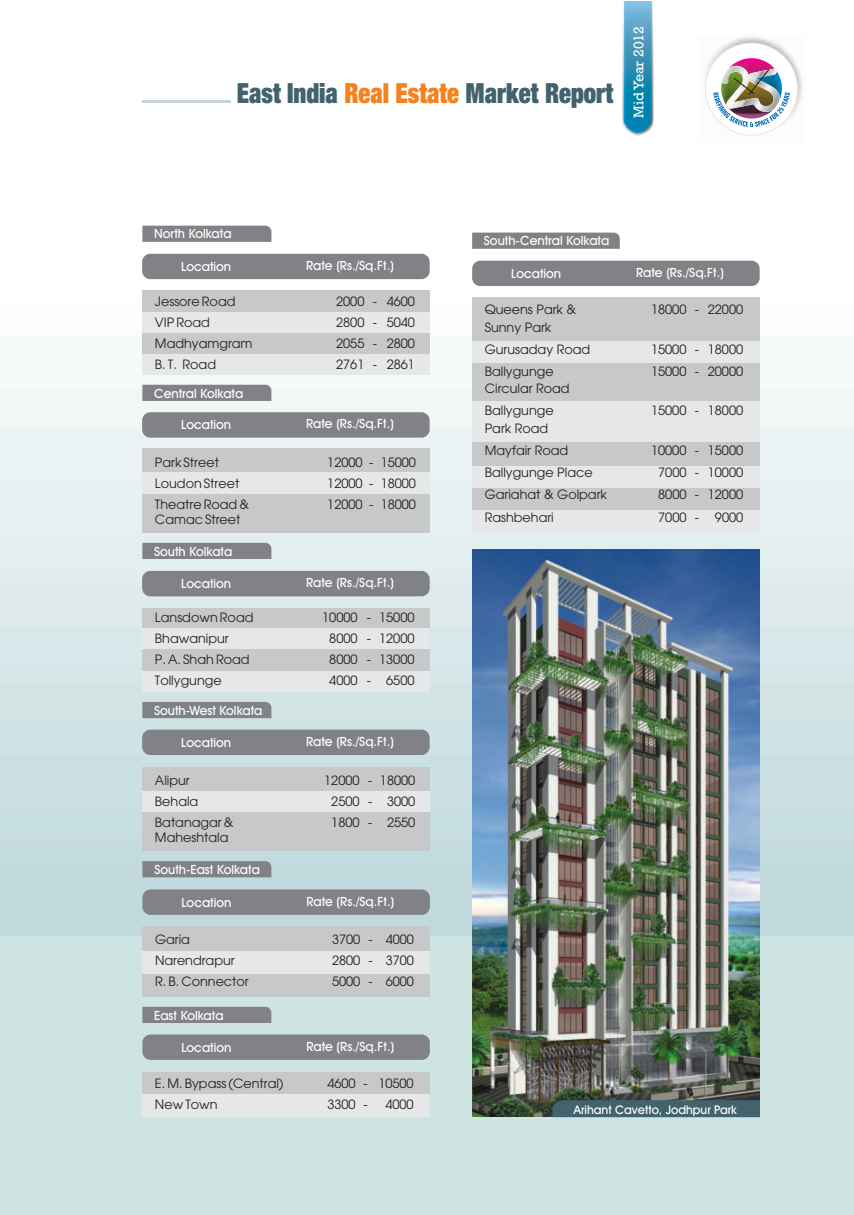
<style>
.page{position:relative;width:854px;height:1215px;background:#fff}
.page>*{position:absolute;margin:0;border:0;box-sizing:border-box;transform-origin:0 0}
.t1{font:27.75px "Helvetica Neue LT107 X Blk Cn";color:#42636e;scale:.89 1}
.t2{font:14.25px "Rockwell";color:#fff}
.t3{font:12.75px/22.2px "ITC Avant Garde Gothic";color:#231f20}
.t4{font:12.75px "Avant Garde Md BT";color:#fff}
.t5{font:12px "Avant Garde Md BT";color:#fff}
.s1{color:#f58220}
</style>
<div class="page">
<div style="left:0;top:936px;width:853px;height:279px;background:#cee4e3"></div>
<img style="left:0;top:281px;width:853px;height:655px">
<div style="left:142px;top:254px;width:287px;height:25px;background:#808285;border-radius:8px"></div>
<div style="left:142px;top:291px;width:287px;height:21px;background:#c7c8ca"></div>
<div style="left:142px;top:312px;width:287px;height:21px;background:#e6e7e9"></div>
<div style="left:142px;top:333px;width:287px;height:21px;background:#c7c8ca"></div>
<div style="left:142px;top:354px;width:287px;height:21px;background:#e6e7e9"></div>
<svg style="left:142px;top:226px;width:129px;height:16px;background:#818386"></svg>
<div style="left:472px;top:261px;width:287px;height:25px;background:#808285;border-radius:8px"></div>
<div style="left:472px;top:298px;width:287px;height:43px;background:#c7c8ca"></div>
<div style="left:472px;top:341px;width:287px;height:22px;background:#e6e7e9"></div>
<div style="left:472px;top:363px;width:287px;height:39px;background:#c7c8ca"></div>
<div style="left:472px;top:402px;width:287px;height:40px;background:#e6e7e9"></div>
<div style="left:472px;top:442px;width:287px;height:24px;background:#c7c8ca"></div>
<div style="left:472px;top:466px;width:287px;height:22px;background:#e6e7e9"></div>
<div style="left:472px;top:488px;width:287px;height:22px;background:#c7c8ca"></div>
<div style="left:472px;top:510px;width:287px;height:22px;background:#e6e7e9"></div>
<svg style="left:472px;top:233px;width:147px;height:16px;background:#818386"></svg>
<img style="left:622px;top:1px;width:32px;height:134px">
<img style="left:624px;top:1px;width:28px;height:131px">
<hr style="left:142px;top:101px;width:89px;height:2px;background:#c4d3dd">
<img style="left:705px;top:37px;width:98px;height:99px">
<div style="left:705px;top:43px;width:92px;height:92px;background:#fff;border:1px solid #e6e7e9;border-radius:50%"></div>
<img style="left:713px;top:57px;width:76px;height:70px">
<div style="left:142px;top:449px;width:287px;height:24px;background:#c7c8ca"></div>
<div style="left:142px;top:473px;width:287px;height:21px;background:#e6e7e9"></div>
<div style="left:142px;top:494px;width:287px;height:39px;background:#c7c8ca"></div>
<div style="left:142px;top:385px;width:129px;height:16px;background:#808285"></div>
<div style="left:142px;top:412px;width:287px;height:26px;background:#808285;border-radius:8px"></div>
<div style="left:142px;top:927px;width:288px;height:25px;background:#c7c8ca"></div>
<div style="left:142px;top:952px;width:288px;height:22px;background:#e6e7e9"></div>
<div style="left:142px;top:974px;width:288px;height:23px;background:#c7c8ca"></div>
<svg style="left:142px;top:861px;width:129px;height:16px;background:#808386"></svg>
<div style="left:142px;top:889px;width:288px;height:26px;background:#808285;border-radius:8px"></div>
<div style="left:142px;top:1072px;width:288px;height:23px;background:#c7c8ca"></div>
<div style="left:142px;top:1095px;width:288px;height:22px;background:#e6e7e9"></div>
<div style="left:142px;top:1007px;width:129px;height:16px;background:#808285"></div>
<div style="left:142px;top:1035px;width:288px;height:25px;background:#808285;border-radius:8px"></div>
<div style="left:142px;top:608px;width:287px;height:20px;background:#c7c8ca"></div>
<div style="left:142px;top:628px;width:287px;height:22px;background:#e6e7e9"></div>
<div style="left:142px;top:650px;width:287px;height:21px;background:#c7c8ca"></div>
<div style="left:142px;top:671px;width:287px;height:21px;background:#e6e7e9"></div>
<div style="left:142px;top:543px;width:129px;height:16px;background:#808285"></div>
<div style="left:142px;top:571px;width:287px;height:25px;background:#808285;border-radius:8px"></div>
<div style="left:142px;top:767px;width:287px;height:25px;background:#c7c8ca"></div>
<div style="left:142px;top:792px;width:287px;height:21px;background:#e6e7e9"></div>
<div style="left:142px;top:813px;width:287px;height:38px;background:#c7c8ca"></div>
<div style="left:142px;top:702px;width:129px;height:16px;background:#808285"></div>
<div style="left:142px;top:730px;width:287px;height:25px;background:#808285;border-radius:8px"></div>
<img style="left:472px;top:550px;width:287px;height:567px">
<div style="left:552px;top:1100px;width:208px;height:17px;background:#42636e"></div>
<h1 class="t1" style="left:237px;top:75px;width:424px">East India <span class="s1">Real Estate</span> Market Report</h1>
<p class="t2" style="left:633px;top:118px;width:93px;rotate:-90deg">MidYear 2012</p>
<p class="t4" style="left:154px;top:229px;width:79px">North Kolkata</p>
<p class="t4" style="left:484px;top:236px;width:127px">South-Central Kolkata</p>
<p class="t4" style="left:181px;top:261px;width:52px">Location</p>
<p class="t4" style="left:306px;top:260px;width:89px">Rate (Rs./Sq.Ft.)</p>
<p class="t3" style="left:155px;top:291px;width:82px">Jessore Road</p>
<p class="t3" style="left:336px;top:291px;width:80px">2000 - 4600</p>
<p class="t3" style="left:155px;top:312px;width:57px">VIP Road</p>
<p class="t3" style="left:336px;top:312px;width:80px">2800 - 5040</p>
<p class="t3" style="left:155px;top:333px;width:99px">Madhyamgram</p>
<p class="t3" style="left:336px;top:333px;width:80px">2055 - 2800</p>
<p class="t3" style="left:155px;top:354px;width:63px">B. T. Road</p>
<p class="t3" style="left:336px;top:354px;width:80px">2761 - 2861</p>
<p class="t4" style="left:154px;top:388px;width:91px">Central Kolkata</p>
<p class="t4" style="left:181px;top:420px;width:52px">Location</p>
<p class="t4" style="left:306px;top:419px;width:89px">Rate (Rs./Sq.Ft.)</p>
<p class="t3" style="left:155px;top:452px;width:66px">Park Street</p>
<p class="t3" style="left:327px;top:452px;width:90px">12000 - 15000</p>
<p class="t3" style="left:155px;top:473px;width:86px">Loudon Street</p>
<p class="t3" style="left:327px;top:473px;width:90px">12000 - 18000</p>
<p class="t3" style="left:155px;top:494px;width:96px">Theatre Road &amp;</p>
<p class="t3" style="left:327px;top:494px;width:90px">12000 - 18000</p>
<p class="t3" style="left:155px;top:509px;width:87px">Camac Street</p>
<p class="t4" style="left:154px;top:546px;width:80px">South Kolkata</p>
<p class="t4" style="left:181px;top:578px;width:52px">Location</p>
<p class="t4" style="left:306px;top:577px;width:89px">Rate (Rs./Sq.Ft.)</p>
<p class="t3" style="left:155px;top:607px;width:100px">Lansdown Road</p>
<p class="t3" style="left:322px;top:607px;width:94px">10000 - 15000</p>
<p class="t3" style="left:155px;top:628px;width:75px">Bhawanipur</p>
<p class="t3" style="left:329px;top:628px;width:87px">8000 - 12000</p>
<p class="t3" style="left:155px;top:649px;width:96px">P. A. Shah Road</p>
<p class="t3" style="left:329px;top:649px;width:87px">8000 - 13000</p>
<p class="t3" style="left:155px;top:670px;width:68px">Tollygunge</p>
<p class="t3" style="left:329px;top:670px;width:87px">4000 - 6500</p>
<p class="t4" style="left:154px;top:705px;width:110px">South-West Kolkata</p>
<p class="t4" style="left:181px;top:737px;width:52px">Location</p>
<p class="t4" style="left:306px;top:736px;width:89px">Rate (Rs./Sq.Ft.)</p>
<p class="t3" style="left:155px;top:771px;width:36px">Alipur</p>
<p class="t3" style="left:324px;top:771px;width:92px">12000 - 18000</p>
<p class="t3" style="left:155px;top:792px;width:45px">Behala</p>
<p class="t3" style="left:331px;top:792px;width:85px">2500 - 3000</p>
<p class="t3" style="left:155px;top:813px;width:80px">Batanagar &amp;</p>
<p class="t3" style="left:331px;top:813px;width:85px">1800 - 2550</p>
<p class="t3" style="left:155px;top:828px;width:75px">Maheshtala</p>
<p class="t4" style="left:154px;top:864px;width:107px">South-East Kolkata</p>
<p class="t4" style="left:181px;top:897px;width:52px">Location</p>
<p class="t4" style="left:306px;top:896px;width:89px">Rate (Rs./Sq.Ft.)</p>
<p class="t3" style="left:155px;top:930px;width:36px">Garia</p>
<p class="t3" style="left:332px;top:930px;width:83px">3700 - 4000</p>
<p class="t3" style="left:155px;top:951px;width:81px">Narendrapur</p>
<p class="t3" style="left:332px;top:951px;width:83px">2800 - 3700</p>
<p class="t3" style="left:155px;top:972px;width:95px">R. B. Connector</p>
<p class="t3" style="left:332px;top:972px;width:83px">5000 - 6000</p>
<p class="t4" style="left:154px;top:1010px;width:71px">East Kolkata</p>
<p class="t4" style="left:181px;top:1042px;width:52px">Location</p>
<p class="t4" style="left:306px;top:1041px;width:89px">Rate (Rs./Sq.Ft.)</p>
<p class="t3" style="left:155px;top:1073px;width:130px">E. M. Bypass (Central)</p>
<p class="t3" style="left:327px;top:1073px;width:88px">4600 - 10500</p>
<p class="t3" style="left:155px;top:1094px;width:64px">New Town</p>
<p class="t3" style="left:327px;top:1094px;width:42px">3300 -</p>
<p class="t3" style="left:385px;top:1094px;width:30px">4000</p>
<p class="t4" style="left:511px;top:268px;width:52px">Location</p>
<p class="t4" style="left:636px;top:267px;width:89px">Rate (Rs./Sq.Ft.)</p>
<p class="t3" style="left:484px;top:300px;width:93px">Queens Park &amp;</p>
<p class="t3" style="left:651px;top:300px;width:94px">18000 - 22000</p>
<p class="t3" style="left:484px;top:317px;width:107px">Sunny Park<br>Gurusaday Road</p>
<p class="t3" style="left:651px;top:339px;width:94px">15000 - 18000</p>
<p class="t3" style="left:484px;top:361px;width:70px">Ballygunge</p>
<p class="t3" style="left:651px;top:361px;width:94px">15000 - 20000</p>
<p class="t3" style="left:484px;top:379px;width:86px">Circular Road<br>Ballygunge</p>
<p class="t3" style="left:651px;top:401px;width:94px">15000 - 18000</p>
<p class="t3" style="left:484px;top:418px;width:85px">Park Road<br>Mayfair Road</p>
<p class="t3" style="left:651px;top:440px;width:94px">10000 - 15000</p>
<p class="t3" style="left:484px;top:462px;width:109px">Ballygunge Place</p>
<p class="t3" style="left:658px;top:462px;width:86px">7000 - 10000</p>
<p class="t3" style="left:484px;top:485px;width:124px">Gariahat &amp; Golpark</p>
<p class="t3" style="left:658px;top:485px;width:86px">8000 - 12000</p>
<p class="t3" style="left:484px;top:507px;width:71px">Rashbehari</p>
<p class="t3" style="left:658px;top:507px;width:86px">7000 - 9000</p>
<p class="t5" style="left:573px;top:1105px;width:165px">Arihant Cavetto, Jodhpur Park</p>
</div>
